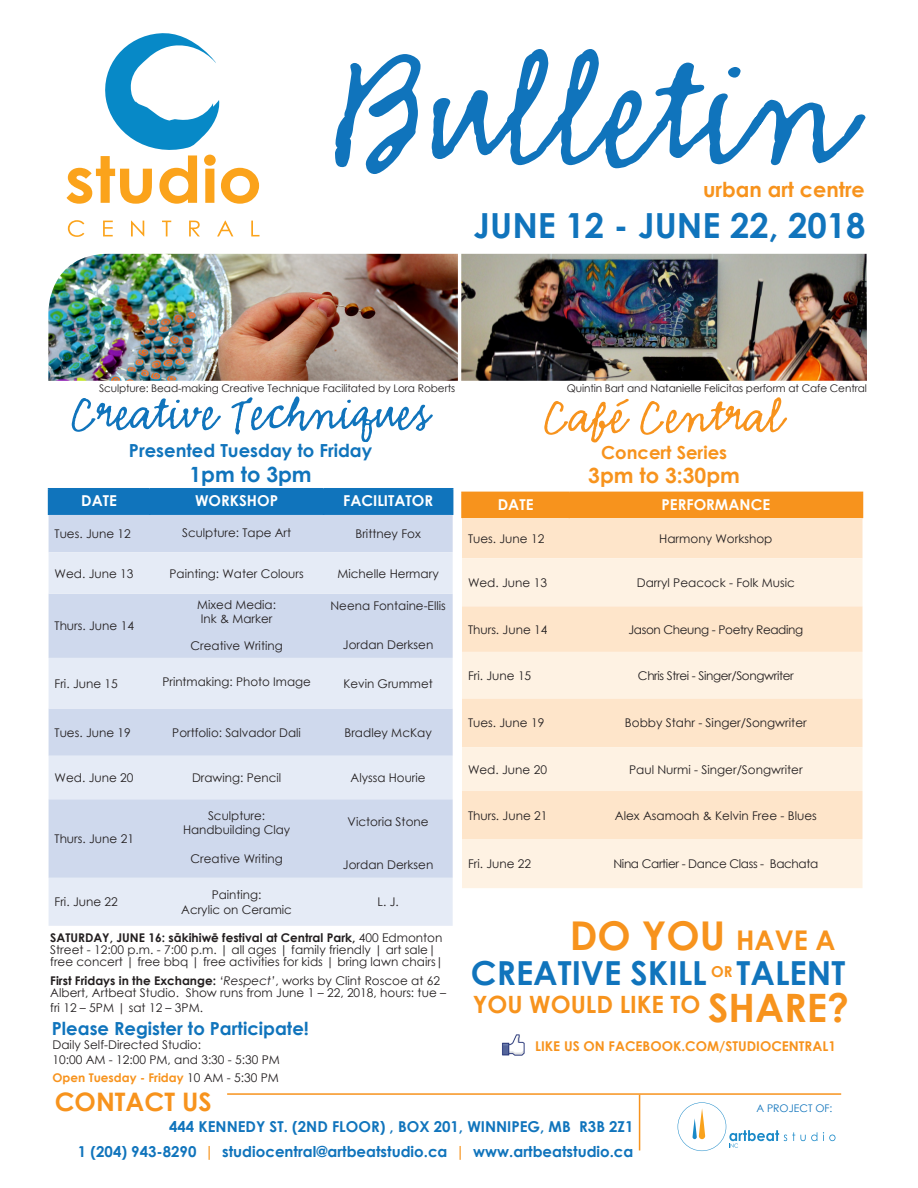
<style>
.page{position:relative;width:918px;height:1188px;background:#fff}
.page>*{position:absolute;margin:0;border:0;box-sizing:border-box;transform-origin:0 0}
.t1{font:52.5px "Emmascript MVB Std";color:#1074bc}
.t2{font:52.5px "Emmascript MVB Std";color:#f7931d}
.t3{font:700 39.6px "Century Gothic";color:#f7931d}
.t4{font:700 34.5px "Century Gothic";color:#1074bc}
.t5{font:700 33.15px "Century Gothic";color:#1074bc}
.t6{font:700 25.5px "Century Gothic";color:#f7931d}
.t7{font:700 23.85px "Century Gothic";color:#f7931d}
.t8{font:700 21px "Century Gothic";color:#f7931d}
.t9{font:700 21px "Century Gothic";color:#1074bc}
.t10{font:700 20.7px "Century Gothic";color:#f7931d}
.t11{font:700 18px "Century Gothic";color:#1074bc}
.t12{font:700 18px "Century Gothic";color:#f7931d}
.t13{font:700 15px/25.5px "Century Gothic";color:#1074bc;text-align:right}
.t14{font:700 15px "Century Gothic";color:#fff}
.t15{font:700 13.5px "Century Gothic";color:#f7931d}
.Paragraph_Style_1{font:12px/12px "Century Gothic";color:#231f20}
.Paragraph_Style_1-2{font:12px "Century Gothic";letter-spacing:-.03em;color:#231f20}
.Paragraph_Style_1-3{font:700 12px "Century Gothic";color:#f7931d}
.t16{font:10.5px "Century Gothic";letter-spacing:-.01em;color:#231f20}
.t17{font:10.5px "Century Gothic";color:#1074bc}
.s1{font-weight:700}
.s2{font-style:italic}
.s3{font-weight:400;color:#231f20}
.s4{font-size:27.15px}
.s5{font-size:39.15px}
.s6{color:#f7931d}
</style>
<div class="page">
<svg style="left:335px;top:49px;width:531px;height:125px"></svg>
<hr style="left:227px;top:1093px;width:614px;height:2px;background:#f7931d">
<hr style="left:639px;top:1095px;width:1px;height:55px;background:#f7931d">
<svg style="left:823px;top:1132px;width:13px;height:9px"></svg>
<svg style="left:678px;top:1102px;width:139px;height:49px"></svg>
<svg style="left:67px;top:33px;width:192px;height:171px"></svg>
<svg style="left:68px;top:220px;width:16px;height:17px"></svg>
<svg style="left:103px;top:221px;width:10px;height:15px"></svg>
<svg style="left:131px;top:221px;width:13px;height:15px"></svg>
<svg style="left:162px;top:221px;width:9px;height:15px"></svg>
<svg style="left:189px;top:221px;width:11px;height:15px"></svg>
<svg style="left:217px;top:221px;width:16px;height:15px"></svg>
<svg style="left:251px;top:221px;width:8px;height:15px"></svg>
<img style="left:48px;top:254px;width:410px;height:127px">
<img style="left:461px;top:254px;width:406px;height:127px">
<div style="left:49px;top:515px;width:404px;height:37px;background:#cfd9ed"></div>
<svg style="left:49px;top:552px;width:404px;height:374px;background:#d9e1f1"></svg>
<hr style="left:48px;top:488px;width:102px;height:1px;background:#1074bc">
<hr style="left:150px;top:488px;width:174px;height:1px;background:#1074bc">
<hr style="left:324px;top:488px;width:129px;height:1px;background:#1074bc">
<div style="left:48px;top:489px;width:405px;height:26px;background:#1074bc"></div>
<div style="left:462px;top:518px;width:400px;height:40px;background:#fee5ca"></div>
<svg style="left:462px;top:558px;width:400px;height:330px;background:#feecd8"></svg>
<hr style="left:461px;top:492px;width:108px;height:1px;background:#f7931d">
<hr style="left:461px;top:493px;width:2px;height:25px;background:#f7931d">
<div style="left:463px;top:492px;width:400px;height:26px;background:#f7931d"></div>
<img style="left:502px;top:1034px;width:23px;height:22px">
<p class="t10" style="left:703px;top:173px;width:163px">urban art centre</p>
<p class="t4" style="left:474px;top:199px;width:393px">JUNE 12 - JUNE 22, 2018</p>
<p class="t16" style="left:99px;top:381px;width:358px">Sculpture: Bead-making Creative Technique Facilitated by Lora Roberts</p>
<p class="t16" style="left:567px;top:381px;width:302px">Quintin Bart and Natanielle Felicitas perform at Cafe Central</p>
<p class="t1" style="left:72px;top:384px;width:359px">Creative Techniques</p>
<p class="t11" style="left:129px;top:437px;width:245px">Presented Tuesday to Friday</p>
<p class="t9" style="left:190px;top:458px;width:124px">1pm to 3pm</p>
<p class="t14" style="left:81px;top:489px;width:37px">DATE</p>
<p class="t14" style="left:195px;top:489px;width:85px">WORKSHOP</p>
<p class="t14" style="left:343px;top:489px;width:92px">FACILITATOR</p>
<p class="Paragraph_Style_1" style="left:55px;top:528px;width:78px">Tues. June 12</p>
<p class="Paragraph_Style_1" style="left:182px;top:526px;width:111px">Sculpture: Tape Art</p>
<p class="Paragraph_Style_1" style="left:355px;top:528px;width:67px">Brittney Fox</p>
<p class="Paragraph_Style_1" style="left:55px;top:567px;width:81px">Wed. June 13</p>
<p class="Paragraph_Style_1" style="left:170px;top:567px;width:136px">Painting: Water Colours</p>
<p class="Paragraph_Style_1" style="left:337px;top:567px;width:103px">Michelle Hermary</p>
<p class="Paragraph_Style_1" style="left:55px;top:620px;width:81px">Thurs. June 14</p>
<p class="Paragraph_Style_1" style="left:197px;top:598px;width:80px">Mixed Media:</p>
<p class="Paragraph_Style_1" style="left:201px;top:613px;width:73px">Ink &amp; Marker</p>
<p class="Paragraph_Style_1" style="left:191px;top:640px;width:94px">Creative Writing</p>
<p class="Paragraph_Style_1" style="left:331px;top:600px;width:117px">Neena Fontaine-Ellis</p>
<p class="Paragraph_Style_1" style="left:343px;top:638px;width:92px">Jordan Derksen</p>
<p class="Paragraph_Style_1" style="left:55px;top:677px;width:65px">Fri. June 15</p>
<p class="Paragraph_Style_1" style="left:162px;top:676px;width:150px">Printmaking: Photo Image</p>
<p class="Paragraph_Style_1" style="left:343px;top:677px;width:91px">Kevin Grummet</p>
<p class="Paragraph_Style_1" style="left:55px;top:726px;width:78px">Tues. June 19</p>
<p class="Paragraph_Style_1" style="left:172px;top:726px;width:130px">Portfolio: Salvador Dali</p>
<p class="Paragraph_Style_1" style="left:344px;top:726px;width:89px">Bradley McKay</p>
<p class="Paragraph_Style_1" style="left:55px;top:771px;width:81px">Wed. June 20</p>
<p class="Paragraph_Style_1" style="left:192px;top:771px;width:91px">Drawing: Pencil</p>
<p class="Paragraph_Style_1" style="left:351px;top:771px;width:76px">Alyssa Hourie</p>
<p class="Paragraph_Style_1" style="left:55px;top:833px;width:81px">Thurs. June 21</p>
<p class="Paragraph_Style_1" style="left:55px;top:896px;width:65px">Fri. June 22</p>
<p class="Paragraph_Style_1" style="left:208px;top:809px;width:59px">Sculpture:</p>
<p class="Paragraph_Style_1" style="left:183px;top:824px;width:109px">Handbuilding Clay</p>
<p class="Paragraph_Style_1" style="left:191px;top:853px;width:94px">Creative Writing</p>
<p class="Paragraph_Style_1" style="left:212px;top:889px;width:51px">Painting:</p>
<p class="Paragraph_Style_1" style="left:181px;top:903px;width:112px">Acrylic on Ceramic</p>
<p class="Paragraph_Style_1" style="left:348px;top:815px;width:83px">Victoria Stone</p>
<p class="Paragraph_Style_1" style="left:343px;top:858px;width:92px">Jordan Derksen</p>
<p class="Paragraph_Style_1" style="left:378px;top:896px;width:23px">L. J.</p>
<p class="Paragraph_Style_1" style="left:50px;top:931px;width:395px"><span class="s1">SATURDAY, JUNE 16: sākihiwē festival at Central Park,</span> 400 Edmonton<br>Street - 12:00 p.m. - 7:00 p.m. | all ages | family friendly | art sale| free concert | free bbq | free activities for kids | bring lawn chairs|</p>
<p class="Paragraph_Style_1" style="left:50px;top:975px;width:397px"><span class="s1">First Fridays in the Exchange:</span> <span class="s2">‘Respect’</span>, works by Clint Roscoe at 62<br>Albert, Artbeat Studio. Show runs from June 1 – 22, 2018, hours: tue –</p>
<p class="Paragraph_Style_1" style="left:50px;top:1002px;width:154px">fri 12 – 5PM | sat 12 – 3PM.</p>
<p class="Paragraph_Style_1" style="left:52px;top:1039px;width:150px">Daily Self-Directed Studio:</p>
<p class="Paragraph_Style_1" style="left:52px;top:1053px;width:229px">10:00 AM - 12:00 PM, and 3:30 - 5:30 PM</p>
<p class="Paragraph_Style_1-3" style="left:52px;top:1068px;width:228px">Open Tuesday - Friday <span class="s3">10 AM - 5:30 PM</span></p>
<p class="t11" style="left:52px;top:1014px;width:259px">Please Register to Participate!</p>
<p class="t6" style="left:55px;top:1083px;width:159px">CONTACT US</p>
<p class="t2" style="left:544px;top:387px;width:241px">Café Central</p>
<p class="t12" style="left:601px;top:439px;width:127px">Concert Series</p>
<p class="t8" style="left:588px;top:459px;width:153px">3pm to 3:30pm</p>
<p class="t14" style="left:498px;top:493px;width:37px">DATE</p>
<p class="t14" style="left:662px;top:493px;width:110px">PERFORMANCE</p>
<p class="Paragraph_Style_1" style="left:468px;top:532px;width:78px">Tues. June 12</p>
<p class="Paragraph_Style_1" style="left:659px;top:532px;width:115px">Harmony Workshop</p>
<p class="Paragraph_Style_1" style="left:468px;top:576px;width:81px">Wed. June 13</p>
<p class="Paragraph_Style_1" style="left:637px;top:576px;width:160px">Darryl Peacock - Folk Music</p>
<p class="Paragraph_Style_1" style="left:468px;top:623px;width:81px">Thurs. June 14</p>
<p class="Paragraph_Style_1-2" style="left:629px;top:621px;width:176px">Jason Cheung - Poetry Reading</p>
<p class="Paragraph_Style_1" style="left:468px;top:669px;width:65px">Fri. June 15</p>
<p class="Paragraph_Style_1-2" style="left:638px;top:667px;width:157px">Chris Strei - Singer/Songwriter</p>
<p class="Paragraph_Style_1" style="left:468px;top:717px;width:78px">Tues. June 19</p>
<p class="Paragraph_Style_1" style="left:625px;top:717px;width:183px">Bobby Stahr - Singer/Songwriter</p>
<p class="Paragraph_Style_1" style="left:468px;top:763px;width:81px">Wed. June 20</p>
<p class="Paragraph_Style_1" style="left:629px;top:763px;width:175px">Paul Nurmi - Singer/Songwriter</p>
<p class="Paragraph_Style_1" style="left:468px;top:809px;width:81px">Thurs. June 21</p>
<p class="Paragraph_Style_1" style="left:615px;top:809px;width:203px">Alex Asamoah &amp; Kelvin Free - Blues</p>
<p class="Paragraph_Style_1" style="left:468px;top:858px;width:65px">Fri. June 22</p>
<p class="Paragraph_Style_1-2" style="left:613px;top:855px;width:206px">Nina Cartier - Dance Class - Bachata</p>
<p class="t3" style="left:570px;top:906px;width:267px">DO YOU <span class="s4">HAVE A</span></p>
<p class="t5" style="left:471px;top:947px;width:376px">CREATIVE SKILL <sup>OR</sup> TALENT</p>
<p class="t7" style="left:473px;top:986px;width:378px">YOU WOULD LIKE TO <span class="s5">SHARE?</span></p>
<p class="t15" style="left:535px;top:1036px;width:302px">LIKE US ON FACEBOOK.COM/STUDIOCENTRAL1</p>
<p class="t17" style="left:756px;top:1101px;width:78px">A PROJECT OF:</p>
<p class="t13" style="left:78px;top:1113px;width:557px">444 KENNEDY ST. (2ND FLOOR) , BOX 201, WINNIPEG, MB R3B 2Z1<br>1 (204) 943-8290 <span class="s6">|</span> studiocentral@artbeatstudio.ca <span class="s6">|</span> www.artbeatstudio.ca</p>
</div>
